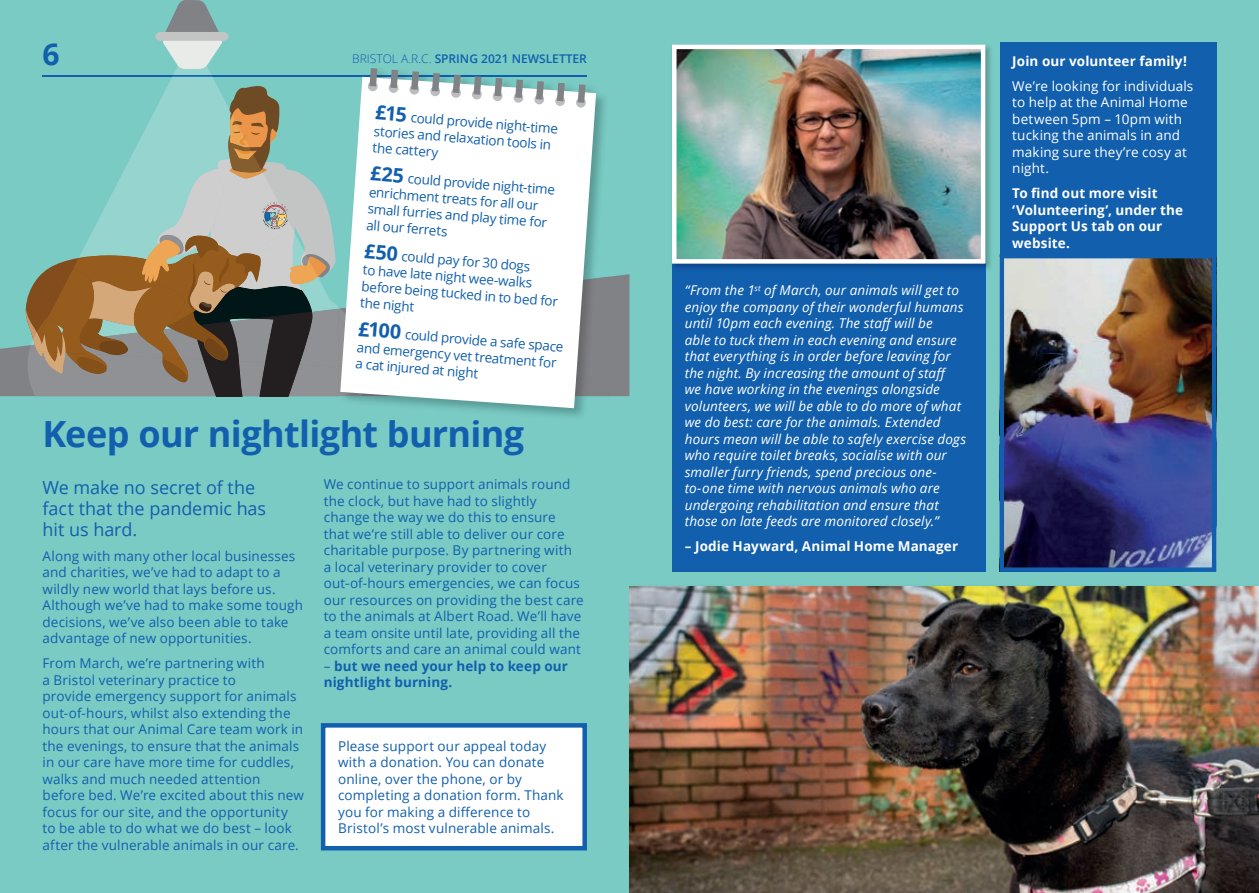
<style>
.page{position:relative;width:1259px;height:893px;background:#7acbc4}
.page>*{position:absolute;margin:0;border:0;box-sizing:border-box;transform-origin:0 0}
.t1{font:700 36px "Open Sans";letter-spacing:-.02em;color:#115fad}
.t2{font:700 30px "Open Sans";color:#115fad}
.t3{font:18px/21px "Open Sans";letter-spacing:-.005em;color:#115fad}
.t4{font:13.5px/16.5px "Open Sans";letter-spacing:.01em;color:#115fad}
.t5{font:italic 13.5px/16.5px "Open Sans";letter-spacing:.01em;color:#fff}
.t6{font:700 13.5px/16.5px "Open Sans";letter-spacing:.01em;color:#fff}
.t7{font:13.5px/16.5px "Open Sans";letter-spacing:.01em;color:#fff}
.t8{font:700 13.5px/16.5px "Open Sans";letter-spacing:.01em;color:#115fad}
.t9{font:600 12px "Open Sans";color:#115fad}
.s1{font-weight:300}
.s2{font-weight:700;font-size:19.8px}
.s3{font-weight:400}
</style>
<div class="page">
<div style="left:672px;top:264px;width:313px;height:308px;background:#115fad"></div>
<div style="left:999px;top:43px;width:217px;height:217px;background:#115fad"></div>
<img style="left:672px;top:44px;width:319px;height:227px">
<img style="left:672px;top:264px;width:313px;height:7px">
<img style="left:677px;top:50px;width:303px;height:209px">
<div style="left:672px;top:45px;width:313px;height:219px;border:4px solid #fff"></div>
<img style="left:629px;top:586px;width:630px;height:307px">
<div style="left:323px;top:725px;width:262px;height:123px;background:#fff"></div>
<div style="left:321px;top:723px;width:266px;height:127px;border:4px solid #115fad"></div>
<img style="left:1004px;top:259px;width:207px;height:308px">
<div style="left:999px;top:254px;width:217px;height:318px;border:4px solid #115fad"></div>
<svg style="left:0;top:274px;width:629px;height:122px;fill:#808285"></svg>
<img style="left:342px;top:420px;width:137px;height:1px">
<div style="left:596px;top:277px;width:13px;height:119px;background:#808285"></div>
<svg style="left:23px;top:0;width:317px;height:396px"></svg>
<img style="left:338px;top:309px;width:2px;height:87px">
<img style="left:338px;top:316px;width:2px;height:52px">
<svg style="left:340px;top:77px;width:256px;height:331px;background:#edf5f4"></svg>
<div style="left:368px;top:81px;width:10px;height:10px;background:#bcbdc0;border-radius:50%"></div>
<svg style="left:369px;top:68px;width:8px;height:19px"></svg>
<div style="left:451px;top:88px;width:10px;height:10px;background:#bcbdc0;border-radius:50%"></div>
<svg style="left:453px;top:75px;width:8px;height:18px"></svg>
<div style="left:534px;top:94px;width:10px;height:11px;background:#bcbdc0;border-radius:50%"></div>
<svg style="left:536px;top:81px;width:8px;height:19px"></svg>
<div style="left:388px;top:83px;width:11px;height:10px;background:#bcbdc0;border-radius:50%"></div>
<svg style="left:390px;top:70px;width:8px;height:18px"></svg>
<div style="left:472px;top:89px;width:10px;height:11px;background:#bcbdc0;border-radius:50%"></div>
<svg style="left:473px;top:76px;width:8px;height:19px"></svg>
<div style="left:555px;top:96px;width:10px;height:10px;background:#bcbdc0;border-radius:50%"></div>
<svg style="left:557px;top:83px;width:8px;height:18px"></svg>
<div style="left:409px;top:84px;width:10px;height:11px;background:#bcbdc0;border-radius:50%"></div>
<svg style="left:411px;top:71px;width:8px;height:19px"></svg>
<div style="left:492px;top:91px;width:11px;height:10px;background:#bcbdc0;border-radius:50%"></div>
<svg style="left:494px;top:78px;width:8px;height:18px"></svg>
<div style="left:576px;top:97px;width:10px;height:11px;background:#bcbdc0;border-radius:50%"></div>
<svg style="left:577px;top:84px;width:8px;height:19px"></svg>
<svg style="left:430px;top:86px;width:10px;height:10px"></svg>
<svg style="left:432px;top:73px;width:8px;height:18px"></svg>
<div style="left:513px;top:93px;width:10px;height:10px;background:#bcbdc0;border-radius:50%"></div>
<svg style="left:515px;top:79px;width:8px;height:19px"></svg>
<h2 class="t2" style="left:43px;top:33px;width:19px">6</h2>
<p class="t9" style="left:352px;top:51px;width:236px"><span class="s1">BRISTOL A.R.C.</span> SPRING 2021 NEWSLETTER</p>
<p class="t4" style="left:375px;top:107px;width:185px;rotate:4deg"><span class="s2">£15</span> could provide night-time stories and relaxation tools in the cattery</p>
<p class="t4" style="left:370px;top:168px;width:187px;rotate:4deg"><span class="s2">£25</span> could provide night-time enrichment treats for all our small furries and play time for all our ferrets</p>
<p class="t4" style="left:364px;top:245px;width:199px;rotate:4deg"><span class="s2">£50</span> could pay for 30 dogs<br>to have late night wee-walks before being tucked in to bed for the night</p>
<p class="t4" style="left:358px;top:323px;width:208px;rotate:4deg"><span class="s2">£100</span> could provide a safe space and emergency vet treatment for a cat injured at night</p>
<h1 class="t1" style="left:43px;top:409px;width:483px">Keep our nightlight burning</h1>
<h3 class="t3" style="left:43px;top:476px;width:225px">We make no secret of the fact that the pandemic has hit us hard.</h3>
<p class="t4" style="left:43px;top:547px;width:262px">Along with many other local businesses and charities, we’ve had to adapt to a wildly new world that lays before us.<br>Although we’ve had to make some tough decisions, we’ve also been able to take advantage of new opportunities.</p>
<p class="t4" style="left:43px;top:655px;width:263px">From March, we’re partnering with<br>a Bristol veterinary practice to<br>provide emergency support for animals out-of-hours, whilst also extending the hours that our Animal Care team work in the evenings, to ensure that the animals in our care have more time for cuddles, walks and much needed attention before bed. We’re excited about this new focus for our site, and the opportunity to be able to do what we do best – look after the vulnerable animals in our care.</p>
<p class="t4" style="left:324px;top:476px;width:262px">We continue to support animals round the clock, but have had to slightly change the way we do this to ensure that we’re still able to deliver our core charitable purpose. By partnering with<br>a local veterinary provider to cover out-of-hours emergencies, we can focus our resources on providing the best care to the animals at Albert Road. We’ll have a team onsite until late, providing all the comforts and care an animal could want</p>
<p class="t8" style="left:324px;top:657px;width:246px"><span class="s3">–</span> but we need your help to keep our nightlight burning.</p>
<p class="t4" style="left:338px;top:737px;width:227px">Please support our appeal today with a donation. You can donate online, over the phone, or by completing a donation form. Thank you for making a difference to<br>Bristol’s most vulnerable animals.</p>
<p class="t5" style="left:685px;top:282px;width:283px">“From the 1<sup>st</sup> of March, our animals will get to enjoy the company of their wonderful humans until 10pm each evening. The staffwill be<br>able to tuck them in each evening and ensure that everything is in order before leaving for the night. By increasing the amount of staff we have working in the evenings alongside volunteers, we will be able to do more of what we do best: care for the animals. Extended hours mean will be able to safely exercise dogs who require toilet breaks, socialise with our smaller furry friends, spend precious one&shy;to-one time with nervous animals who are undergoing rehabilitation and ensure that those on late feeds are monitored closely.”</p>
<p class="t6" style="left:685px;top:538px;width:275px">– Jodie Hayward, Animal Home Manager</p>
<p class="t6" style="left:1012px;top:52px;width:176px">Join our volunteer family!</p>
<p class="t7" style="left:1012px;top:77px;width:183px">We’re looking for individuals to help at the Animal Home between 5pm – 10pm with tucking the animals in and making sure they’re cosy at night.</p>
<p class="t6" style="left:1012px;top:185px;width:172px">To find out more visit ‘Volunteering’, under the<br>Support Us tab on our website.</p>
</div>
